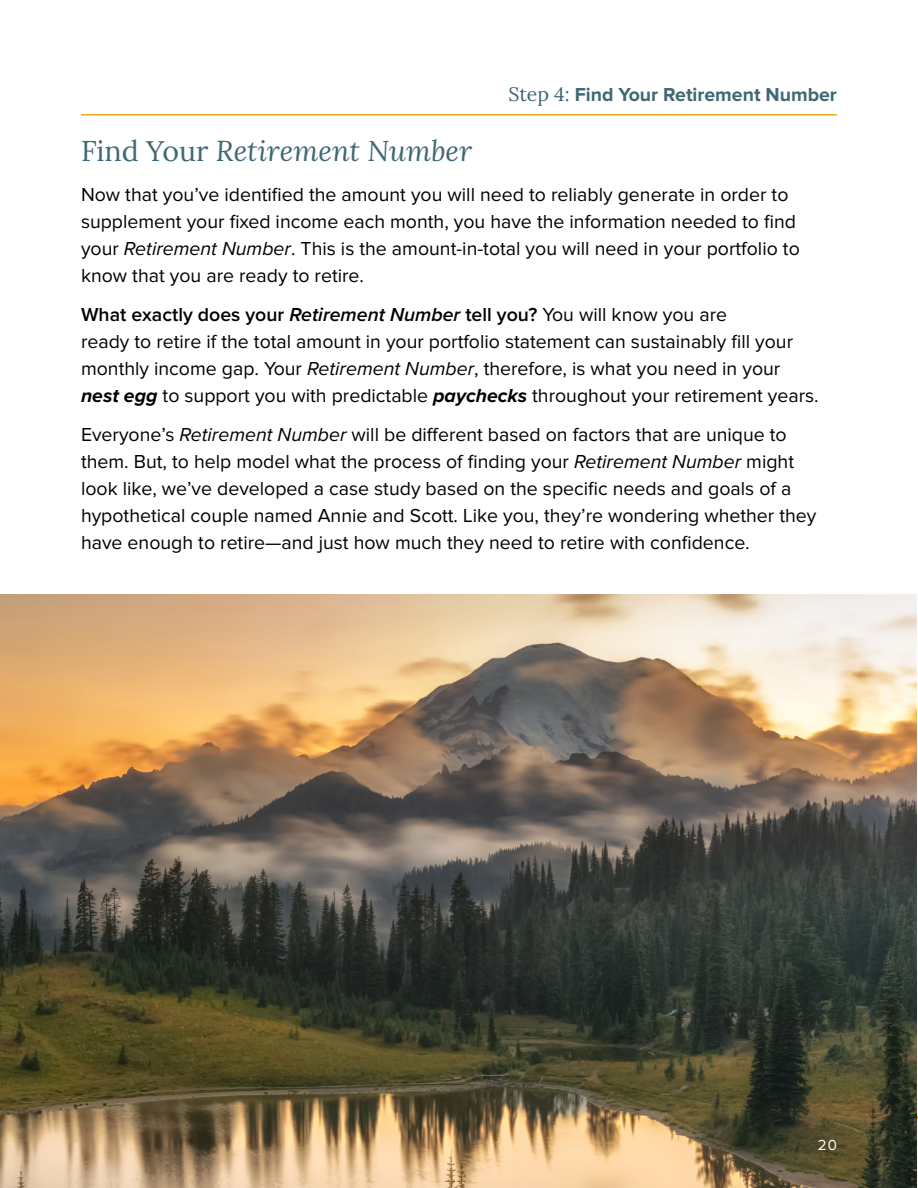
<style>
.page{position:relative;width:918px;height:1188px;background:#fff}
.page>*{position:absolute;margin:0;border:0;box-sizing:border-box;transform-origin:0 0}
.t1{font:italic 28.5px "Lora";color:#3e6875}
.t2{font:19.5px/27px "Proxima Nova";color:#000}
.t3{font:700 19.5px "Proxima Nova";color:#3e6875}
.t4{font:15px "Proxima Nova";color:#fff}
.s1{font-family:"Lora";font-weight:400}
.s2{font-style:normal}
.s3{font-style:italic}
.s4{font-weight:600}
.s5{font-weight:600;font-style:italic}
.s6{font-weight:700;font-style:italic}
</style>
<div class="page">
<hr style="left:502px;top:1117px;width:416px;height:2px;background:#f6a91c">
<img style="left:0;top:594px;width:916px;height:594px">
<hr style="left:81px;top:114px;width:756px;height:2px;background:#f5a81d">
<p class="t3" style="left:508px;top:83px;width:330px"><span class="s1">Step 4:</span> Find Your Retirement Number</p>
<h1 class="t1" style="left:81px;top:131px;width:393px"><span class="s2">Find Your</span> Retirement Number</h1>
<p class="t2" style="left:81px;top:182px;width:720px">Now that you’ve identified the amount you will need to reliably generate in order to supplement your fixed income each month, you have the information needed to find your <span class="s3">Retirement Number</span>. This is the amount-in-total you will need in your portfolio to know that you are ready to retire.</p>
<p class="t2" style="left:81px;top:302px;width:739px"><span class="s4">What exactly does your</span> <span class="s5">Retirement Number</span> <span class="s4">tell you?</span> You will know you are<br>ready to retire if the total amount in your portfolio statement can sustainably fill your monthly income gap. Your <span class="s3">Retirement Number</span>, therefore, is what you need in your <span class="s6">nest egg</span> to support you with predictable <span class="s6">paychecks</span> throughout your retirement years.</p>
<p class="t2" style="left:81px;top:422px;width:737px">Everyone’s <span class="s3">Retirement Number</span> will be different based on factors that are unique to them. But, to help model what the process of finding your <span class="s3">Retirement Number</span> might look like, we’ve developed a case study based on the specific needs and goals of a hypothetical couple named Annie and Scott. Like you, they’re wondering whether they have enough to retire—and just how much they need to retire with confidence.</p>
<p class="t4" style="left:818px;top:1137px;width:21px">20</p>
</div>
